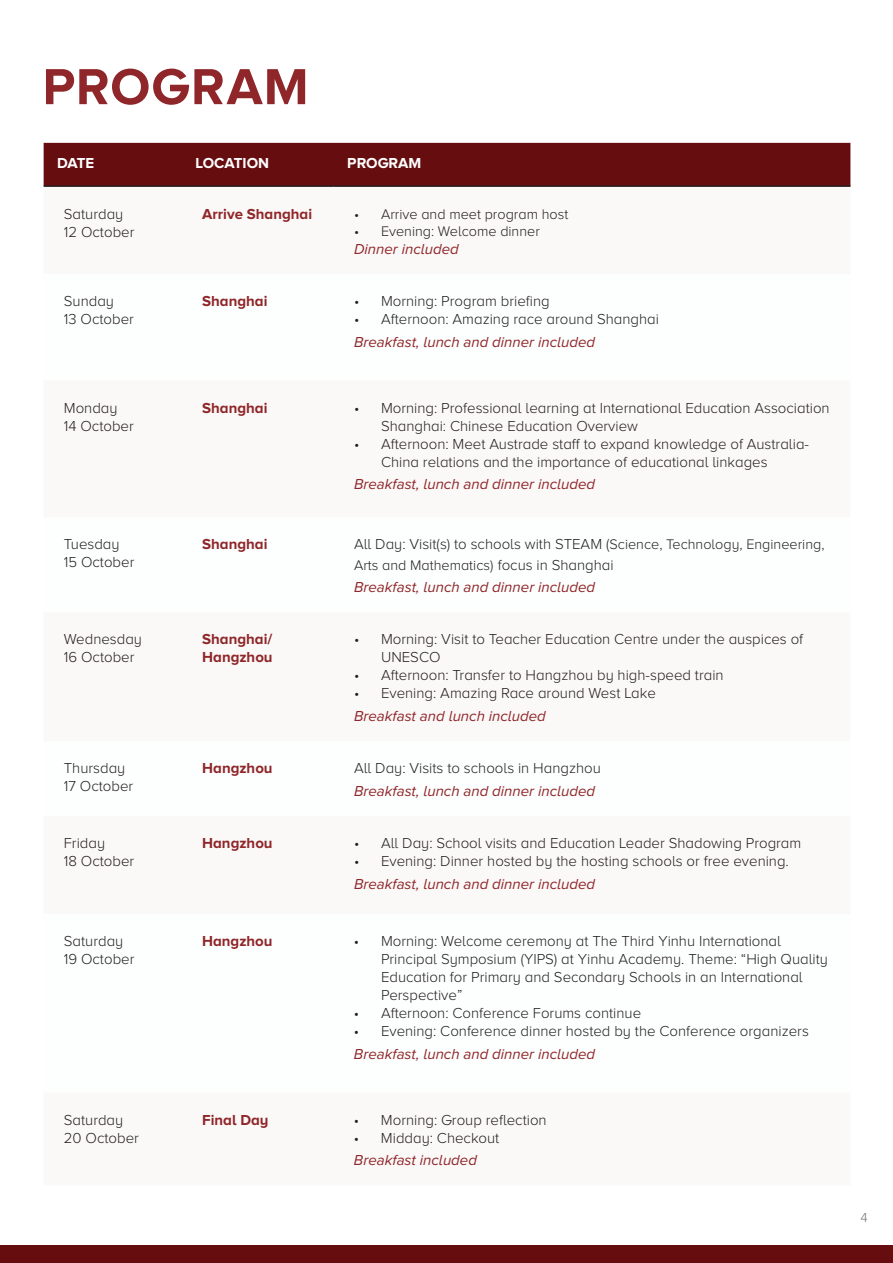
<style>
.page{position:relative;width:893px;height:1263px;background:#fff}
.page>*{position:absolute;margin:0;border:0;box-sizing:border-box;transform-origin:0 0}
.t1{font:700 52.5px "Proxima Nova A";letter-spacing:.02em;color:#8f2629}
.t2{font:300 15px/18px "Proxima Nova A";color:#231f20}
.t3{font:italic 15px "Proxima Nova A";color:#8f2629}
.t4{font:700 15px/18px "Proxima Nova A";color:#8f2629}
.t5{font:700 15px "Proxima Nova A";color:#fff}
.t6{font:300 14.4px "Proxima Nova A";color:#231f20}
.t7{font:300 13.5px "Proxima Nova A";color:#737473}
.s1{font-size:14.4px}
.s2{font-size:15px}
</style>
<div class="page">
<div style="left:44px;top:143px;width:806px;height:42px;background:#660d10"></div>
<hr style="left:44px;top:185px;width:138px;height:2px;background:#231f20">
<hr style="left:182px;top:185px;width:152px;height:2px;background:#231f20">
<hr style="left:334px;top:185px;width:516px;height:2px;background:#231f20">
<div style="left:0;top:1245px;width:893px;height:18px;background:#660d10"></div>
<h1 class="t1" style="left:43px;top:57px;width:268px">PROGRAM</h1>
<p class="t5" style="left:57px;top:155px;width:39px">DATE</p>
<p class="t5" style="left:195px;top:155px;width:75px">LOCATION</p>
<p class="t5" style="left:347px;top:155px;width:76px">PROGRAM</p>
<p class="t2" style="left:64px;top:205px;width:72px">Saturday<br>12 October</p>
<p class="t4" style="left:202px;top:205px;width:111px">Arrive Shanghai</p>
<p class="t6" style="left:354px;top:206px;width:216px">• Arrive and meet program host</p>
<p class="t6" style="left:354px;top:223px;width:187px">• Evening: Welcome dinner</p>
<p class="t3" style="left:354px;top:240px;width:106px">Dinner included</p>
<p class="t2" style="left:64px;top:292px;width:72px">Sunday<br>13 October</p>
<p class="t4" style="left:202px;top:292px;width:67px">Shanghai</p>
<p class="t2" style="left:354px;top:292px;width:197px">• Morning: Program briefing</p>
<p class="t2" style="left:354px;top:310px;width:306px">• Afternoon: Amazing race around Shanghai</p>
<p class="t3" style="left:354px;top:333px;width:243px">Breakfast, lunch and dinner included</p>
<p class="t2" style="left:64px;top:398px;width:72px">Monday<br>14 October</p>
<p class="t4" style="left:202px;top:398px;width:67px">Shanghai</p>
<p class="t2" style="left:381px;top:398px;width:450px;text-indent:-27px">• Morning: Professional learning at International Education Association<br>Shanghai: Chinese Education Overview</p>
<p class="t2" style="left:381px;top:434px;width:430px;text-indent:-27px">• Afternoon: Meet Austrade staff to expand knowledge of Australia-<br>China relations and the importance of educational linkages</p>
<p class="t3" style="left:354px;top:476px;width:243px">Breakfast, lunch and dinner included</p>
<p class="t2" style="left:64px;top:535px;width:72px">Tuesday<br>15 October</p>
<p class="t4" style="left:202px;top:535px;width:67px">Shanghai</p>
<p class="t2" style="left:354px;top:535px;width:472px">All Day: Visit(s) to schools with STEAM (<span class="s1">Science, Technology, Engineering,</span></p>
<p class="t6" style="left:354px;top:557px;width:261px">Arts and Mathematics) <span class="s2">focus in Shanghai</span></p>
<p class="t3" style="left:354px;top:579px;width:243px">Breakfast, lunch and dinner included</p>
<p class="t2" style="left:64px;top:630px;width:80px">Wednesday<br>16 October</p>
<p class="t4" style="left:202px;top:630px;width:72px">Shanghai/<br>Hangzhou</p>
<p class="t2" style="left:381px;top:630px;width:424px;text-indent:-27px">• Morning: Visit to Teacher Education Centre under the auspices of<br>UNESCO</p>
<p class="t2" style="left:354px;top:666px;width:371px">• Afternoon: Transfer to Hangzhou by high-speed train</p>
<p class="t2" style="left:354px;top:684px;width:303px">• Evening: Amazing Race around West Lake</p>
<p class="t3" style="left:354px;top:707px;width:193px">Breakfast and lunch included</p>
<p class="t2" style="left:64px;top:759px;width:71px">Thursday<br>17 October</p>
<p class="t4" style="left:202px;top:759px;width:72px">Hangzhou</p>
<p class="t2" style="left:354px;top:759px;width:248px">All Day: Visits to schools in Hangzhou</p>
<p class="t3" style="left:354px;top:782px;width:243px">Breakfast, lunch and dinner included</p>
<p class="t2" style="left:64px;top:834px;width:72px">Friday<br>18 October</p>
<p class="t4" style="left:202px;top:834px;width:72px">Hangzhou</p>
<p class="t2" style="left:354px;top:834px;width:449px">• All Day: School visits and Education Leader Shadowing Program</p>
<p class="t2" style="left:354px;top:852px;width:436px">• Evening: Dinner hosted by the hosting schools or free evening.</p>
<p class="t3" style="left:354px;top:875px;width:243px">Breakfast, lunch and dinner included</p>
<p class="t2" style="left:64px;top:932px;width:72px">Saturday<br>19 October</p>
<p class="t4" style="left:202px;top:932px;width:72px">Hangzhou</p>
<p class="t2" style="left:381px;top:932px;width:449px;text-indent:-27px">• Morning: Welcome ceremony at The Third Yinhu International Principal Symposium (YIPS) at Yinhu Academy. Theme: “High Quality Education for Primary and Secondary Schools in an International Perspective”</p>
<p class="t2" style="left:354px;top:1004px;width:289px">• Afternoon: Conference Forums continue</p>
<p class="t2" style="left:354px;top:1022px;width:456px">• Evening: Conference dinner hosted by the Conference organizers</p>
<p class="t3" style="left:354px;top:1045px;width:243px">Breakfast, lunch and dinner included</p>
<p class="t2" style="left:64px;top:1110px;width:77px">Saturday<br>20 October</p>
<p class="t4" style="left:202px;top:1110px;width:68px">Final Day</p>
<p class="t2" style="left:354px;top:1110px;width:194px">• Morning: Group reflection</p>
<p class="t2" style="left:354px;top:1128px;width:147px">• Midday: Checkout</p>
<p class="t3" style="left:354px;top:1152px;width:124px">Breakfast included</p>
<p class="t7" style="left:861px;top:1210px;width:9px">4</p>
</div>
